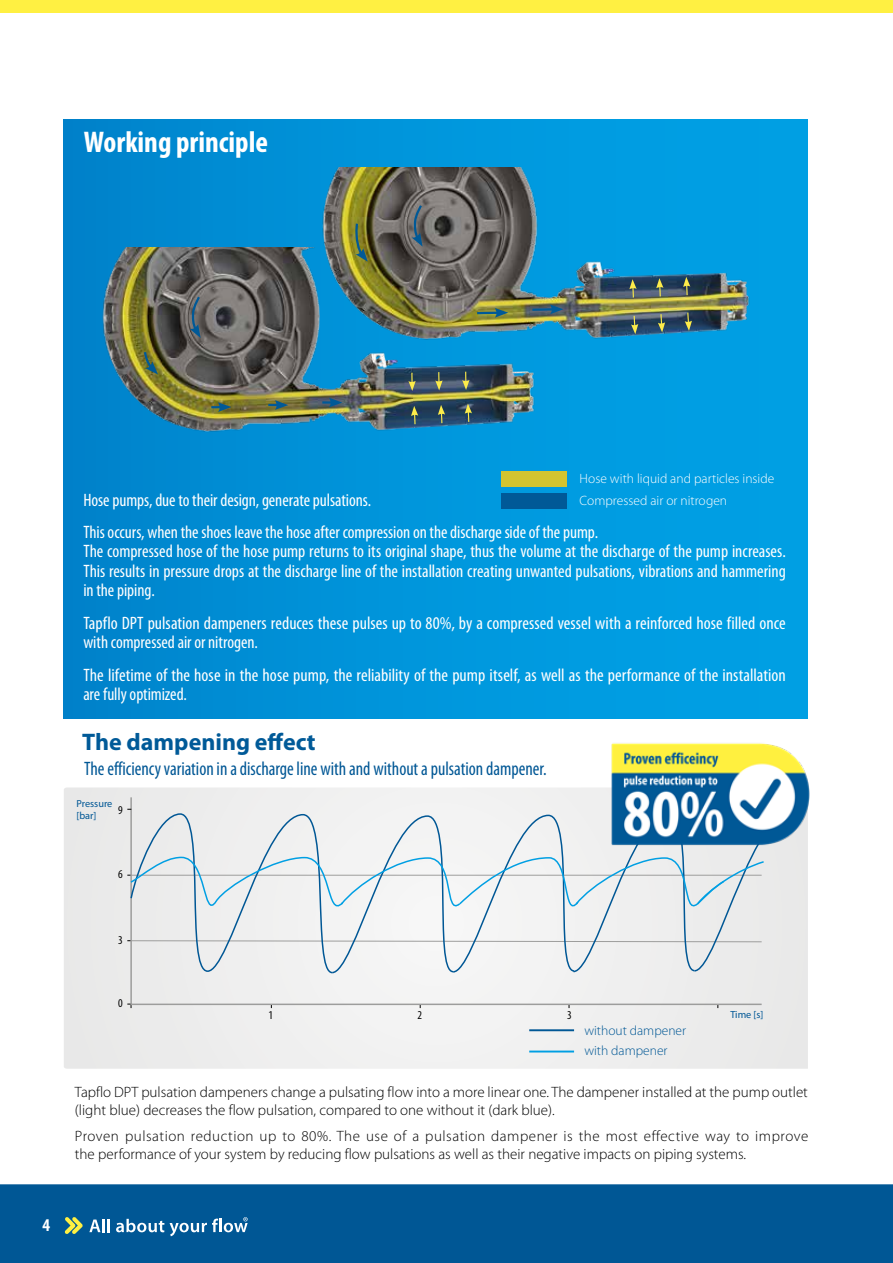
<style>
.page{position:relative;width:893px;height:1263px;background:#fff}
.page>*{position:absolute;margin:0;border:0;box-sizing:border-box;transform-origin:0 0}
.t1{font:700 condensed 30px "Myriad Pro";color:#fff}
.t2{font:700 24px "Myriad Pro";color:#005a98}
.t3{font:condensed 19.5px "Myriad Pro";color:#005795;scale:.94 1}
.t4{font:condensed 18px/19.5px "Myriad Pro";color:#fff}
.t5{font:700 condensed 18px "Myriad Pro";color:#fff}
.t6{font:300 15px/18px "Myriad Pro";color:#000}
.t7{font:300 13.5px/21.3px "Myriad Pro";color:#fff}
.t8{font:300 13.5px "Myriad Pro";color:#005795}
.t9{font:condensed 12px "Myriad Pro";color:#000}
.t10{font:10.2px/12.3px "Myriad Pro";color:#005795}
</style>
<div class="page">
<div style="left:0;top:1184px;width:893px;height:79px;background:#005795"></div>
<div style="left:0;top:0;width:893px;height:13px;background:#fff042"></div>
<svg style="left:89px;top:1219px;width:21px;height:13px"></svg>
<svg style="left:116px;top:1219px;width:48px;height:13px"></svg>
<svg style="left:65px;top:1217px;width:18px;height:17px"></svg>
<svg style="left:170px;top:1217px;width:78px;height:19px"></svg>
<div style="left:64px;top:787px;width:744px;height:282px;background:#eee"></div>
<svg style="left:127px;top:1004px;width:5px;height:4px"></svg>
<hr style="left:130px;top:797px;width:2px;height:208px;background:#9d9d9c">
<hr style="left:131px;top:1003px;width:631px;height:2px;background:#9d9d9c">
<div style="left:64px;top:119px;width:744px;height:600px;background:linear-gradient(to right,#0085cd,#00a4e8)"></div>
<hr style="left:529px;top:1050px;width:45px;height:2px;background:#009fe3">
<hr style="left:529px;top:1029px;width:45px;height:2px;background:#005795">
<div style="left:501px;top:493px;width:66px;height:15px;background:#005997"></div>
<div style="left:501px;top:472px;width:66px;height:15px;background:#d3c430"></div>
<img style="left:100px;top:248px;width:442px;height:193px">
<img style="left:313px;top:167px;width:476px;height:194px">
<svg style="left:408px;top:371px;width:8px;height:20px"></svg>
<svg style="left:462px;top:371px;width:7px;height:19px"></svg>
<svg style="left:435px;top:371px;width:8px;height:19px"></svg>
<svg style="left:465px;top:404px;width:7px;height:19px"></svg>
<svg style="left:411px;top:406px;width:7px;height:19px"></svg>
<svg style="left:438px;top:405px;width:7px;height:19px"></svg>
<svg style="left:631px;top:315px;width:7px;height:19px"></svg>
<svg style="left:685px;top:311px;width:7px;height:20px"></svg>
<svg style="left:658px;top:313px;width:7px;height:19px"></svg>
<svg style="left:683px;top:277px;width:7px;height:19px"></svg>
<svg style="left:629px;top:279px;width:8px;height:20px"></svg>
<svg style="left:656px;top:278px;width:7px;height:20px"></svg>
<svg style="left:530px;top:304px;width:33px;height:10px"></svg>
<svg style="left:266px;top:400px;width:22px;height:10px"></svg>
<svg style="left:209px;top:402px;width:22px;height:10px"></svg>
<svg style="left:320px;top:398px;width:22px;height:9px"></svg>
<svg style="left:475px;top:308px;width:33px;height:10px"></svg>
<svg style="left:412px;top:204px;width:11px;height:43px"></svg>
<svg style="left:190px;top:295px;width:11px;height:43px"></svg>
<svg style="left:355px;top:221px;width:13px;height:41px"></svg>
<svg style="left:142px;top:350px;width:16px;height:24px"></svg>
<svg style="left:127px;top:809px;width:638px;height:165px"></svg>
<img style="left:598px;top:743px;width:212px;height:126px">
<h1 class="t1" style="left:84px;top:123px;width:186px">Working principle</h1>
<p class="t5" style="left:43px;top:1214px;width:9px">4</p>
<p class="t7" style="left:580px;top:468px;width:196px">Hose with liquid and particles inside<br>Compressed air or nitrogen</p>
<p class="t4" style="left:83px;top:483px;width:516px;line-height:32.2px">Hose pumps, due to their design, generate pulsations.<br>This occurs, when the shoes leave the hose after compression on the discharge side of the pump.</p>
<p class="t4" style="left:83px;top:542px;width:704px;text-align:justify">The compressed hose of the hose pump returns to its original shape, thus the volume at the discharge of the pump increases.<br>This results in pressure drops at the discharge line of the installation creating unwanted pulsations, vibrations and hammering in the piping.</p>
<p class="t4" style="left:83px;top:613px;width:704px">Tapflo DPT pulsation dampeners reduces these pulses up to 80%, by a compressed vessel with a reinforced hose filled once with compressed air or nitrogen.</p>
<p class="t4" style="left:83px;top:665px;width:704px">The lifetime of the hose in the hose pump, the reliability of the pump itself, as well as the performance of the installation are fully optimized.</p>
<h2 class="t2" style="left:82px;top:727px;width:235px">The dampening effect</h2>
<p class="t3" style="left:84px;top:756px;width:493px">The efficiency variation in a discharge line with and without a pulsation dampener.</p>
<p class="t10" style="left:77px;top:797px;width:37px">Pressure [bar]</p>
<p class="t9" style="left:118px;top:802px;width:6px">9</p>
<p class="t9" style="left:118px;top:867px;width:6px">6</p>
<p class="t9" style="left:118px;top:933px;width:6px">3</p>
<p class="t9" style="left:118px;top:996px;width:6px">0</p>
<p class="t9" style="left:268px;top:1008px;width:6px">1</p>
<p class="t9" style="left:417px;top:1008px;width:6px">2</p>
<p class="t9" style="left:567px;top:1008px;width:6px">3</p>
<p class="t8" style="left:584px;top:1023px;width:103px">without dampener</p>
<p class="t8" style="left:584px;top:1043px;width:85px">with dampener</p>
<p class="t10" style="left:730px;top:1008px;width:35px">Time [s]</p>
<p class="t6" style="left:75px;top:1083px;width:734px">Tapflo DPT pulsation dampeners change a pulsating flow into a more linear one. The dampener installed at the pump outlet (light blue) decreases the flow pulsation, compared to one without it (dark blue).</p>
<p class="t6" style="left:75px;top:1127px;width:735px">Proven pulsation reduction up to 80%. The use of a pulsation dampener is the most effective way to improve the performance of your system by reducing flow pulsations as well as their negative impacts on piping systems.</p>
</div>
